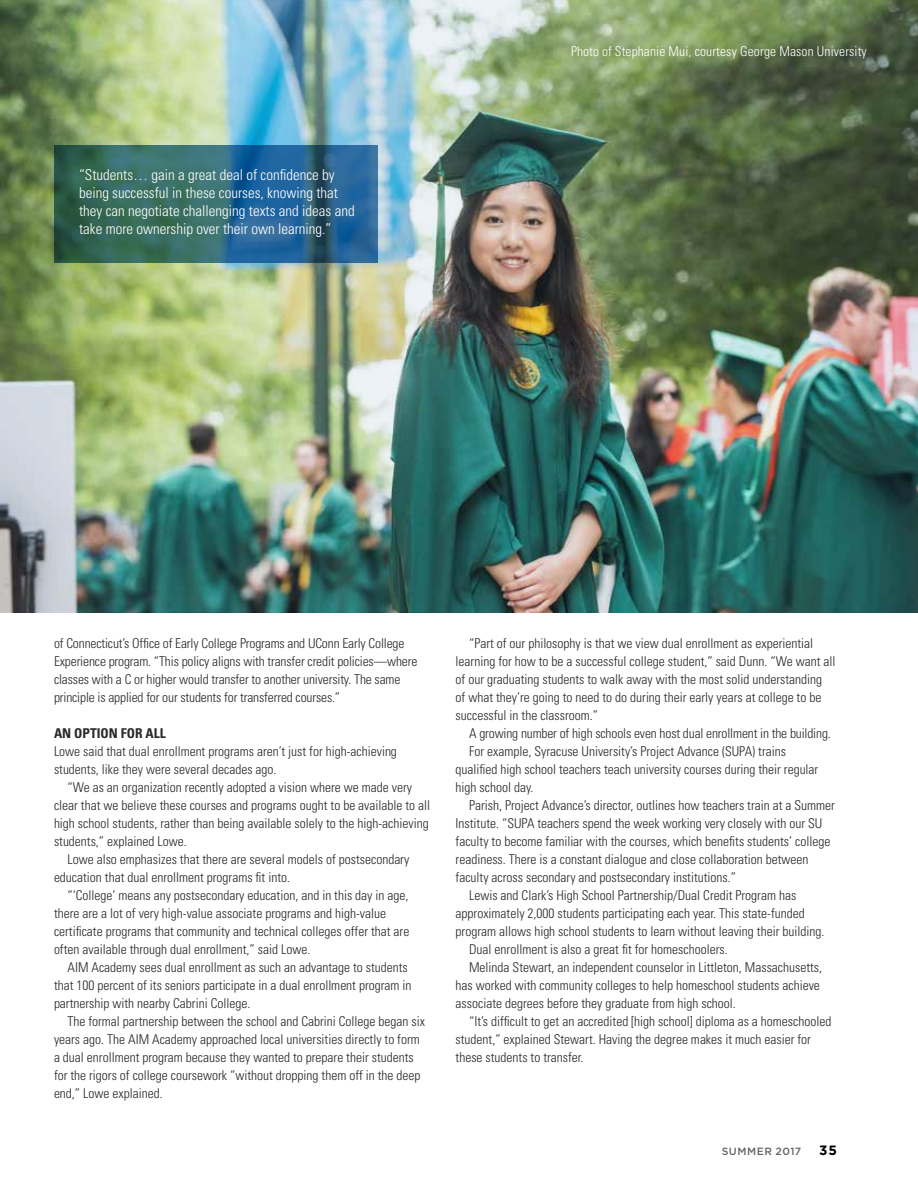
<style>
.page{position:relative;width:918px;height:1188px;background:#fff}
.page>*{position:absolute;margin:0;border:0;box-sizing:border-box;transform-origin:0 0}
.t1{font:300 condensed 15px/18px "Univers";color:#fff}
.t2{font:300 condensed 13.5px/18px "Univers";color:#292829}
.t3{font:300 condensed 13.5px "Univers";letter-spacing:.01em;color:#fff}
.t4{font:700 condensed 13.5px "Univers";color:#292829}
.t5{font:700 13.5px "Gotham";color:#000}
.t6{font:500 10.5px "Gotham";letter-spacing:.05em;color:#636466}
</style>
<div class="page">
<img style="left:0;top:0;width:918px;height:613px">
<svg style="left:54px;top:145px;width:324px;height:118px;background:#2d6575"></svg>
<p class="t1" style="left:79px;top:166px;width:277px">“Students… gain a great deal of confidence by being successful in these courses, knowing that they can negotiate challenging texts and ideas and take more ownership over their own learning.”</p>
<p class="t3" style="left:571px;top:43px;width:297px">Photo of Stephanie Mui, courtesy George Mason University</p>
<p class="t2" style="left:54px;top:634px;width:365px">of Connecticut’s Office of Early College Programs and UConn Early College Experience program. “This policy aligns with transfer credit policies—where classes with a C or higher would transfer to another university. The same principle is applied for our students for transferred courses.”</p>
<p class="t4" style="left:54px;top:725px;width:113px">AN OPTION FOR ALL</p>
<p class="t2" style="left:54px;top:742px;width:344px">Lowe said that dual enrollment programs aren’t just for high-achieving students, like they were several decades ago.</p>
<p class="t2" style="left:68px;top:778px;width:346px">“We as an organization recently adopted a vision where we made very</p>
<p class="t2" style="left:54px;top:796px;width:378px">clear that we believe these courses and programs ought to be available to all</p>
<p class="t2" style="left:54px;top:814px;width:376px">high school students, rather than being available solely to the high-achieving</p>
<p class="t2" style="left:54px;top:832px;width:134px">students,” explained Lowe.</p>
<p class="t2" style="left:68px;top:850px;width:343px">Lowe also emphasizes that there are several models of postsecondary</p>
<p class="t2" style="left:54px;top:868px;width:238px">education that dual enrollment programs fit into.</p>
<p class="t2" style="left:68px;top:886px;width:343px">“‘College’ means any postsecondary education, and in this day in age,</p>
<p class="t2" style="left:54px;top:904px;width:334px">there are a lot of very high-value associate programs and high-value</p>
<p class="t2" style="left:54px;top:922px;width:357px">certificate programs that community and technical colleges offer that are</p>
<p class="t2" style="left:54px;top:940px;width:258px">often available through dual enrollment,” said Lowe.</p>
<p class="t2" style="left:68px;top:958px;width:342px">AIM Academy sees dual enrollment as such an advantage to students</p>
<p class="t2" style="left:54px;top:976px;width:359px">that 100 percent of its seniors participate in a dual enrollment program in</p>
<p class="t2" style="left:54px;top:994px;width:198px">partnership with nearby Cabrini College.</p>
<p class="t2" style="left:68px;top:1012px;width:359px">The formal partnership between the school and Cabrini College began six</p>
<p class="t2" style="left:54px;top:1030px;width:367px">years ago. The AIM Academy approached local universities directly to form</p>
<p class="t2" style="left:54px;top:1048px;width:361px">a dual enrollment program because they wanted to prepare their students</p>
<p class="t2" style="left:54px;top:1066px;width:368px">for the rigors of college coursework “without dropping them off in the deep</p>
<p class="t2" style="left:54px;top:1084px;width:110px">end,” Lowe explained.</p>
<p class="t2" style="left:456px;top:634px;width:381px;text-indent:14px">“Part of our philosophy is that we view dual enrollment as experiential learning for how to be a successful college student,” said Dunn. “We want all of our graduating students to walk away with the most solid understanding<br>of what they’re going to need to do during their early years at college to be successful in the classroom.”</p>
<p class="t2" style="left:469px;top:724px;width:363px">A growing number of high schools even host dual enrollment in the building.</p>
<p class="t2" style="left:469px;top:742px;width:318px">For example, Syracuse University’s Project Advance (SUPA) trains</p>
<p class="t2" style="left:456px;top:760px;width:364px">qualified high school teachers teach university courses during their regular</p>
<p class="t2" style="left:456px;top:778px;width:80px">high school day.</p>
<p class="t2" style="left:469px;top:796px;width:367px">Parish, Project Advance’s director, outlines how teachers train at a Summer</p>
<p class="t2" style="left:456px;top:814px;width:368px">Institute. “SUPA teachers spend the week working very closely with our SU</p>
<p class="t2" style="left:456px;top:832px;width:376px">faculty to become familiar with the courses, which benefits students’ college</p>
<p class="t2" style="left:456px;top:850px;width:355px">readiness. There is a constant dialogue and close collaboration between</p>
<p class="t2" style="left:456px;top:868px;width:282px">faculty across secondary and postsecondary institutions.”</p>
<p class="t2" style="left:469px;top:886px;width:329px">Lewis and Clark’s High School Partnership/Dual Credit Program has</p>
<p class="t2" style="left:456px;top:904px;width:351px">approximately 2,000 students participating each year. This state-funded</p>
<p class="t2" style="left:456px;top:922px;width:370px">program allows high school students to learn without leaving their building.</p>
<p class="t2" style="left:469px;top:940px;width:260px">Dual enrollment is also a great fit for homeschoolers.</p>
<p class="t2" style="left:469px;top:958px;width:355px">Melinda Stewart, an independent counselor in Littleton, Massachusetts,</p>
<p class="t2" style="left:456px;top:976px;width:366px">has worked with community colleges to help homeschool students achieve</p>
<p class="t2" style="left:456px;top:994px;width:282px">associate degrees before they graduate from high school.</p>
<p class="t2" style="left:469px;top:1012px;width:364px">“It’s difficult to get an accredited [high school] diploma as a homeschooled</p>
<p class="t2" style="left:456px;top:1030px;width:357px">student,” explained Stewart. Having the degree makes it much easier for</p>
<p class="t2" style="left:456px;top:1048px;width:130px">these students to transfer.</p>
<p class="t6" style="left:722px;top:1144px;width:81px">SUMMER 2017</p>
<p class="t5" style="left:819px;top:1141px;width:19px">35</p>
</div>
